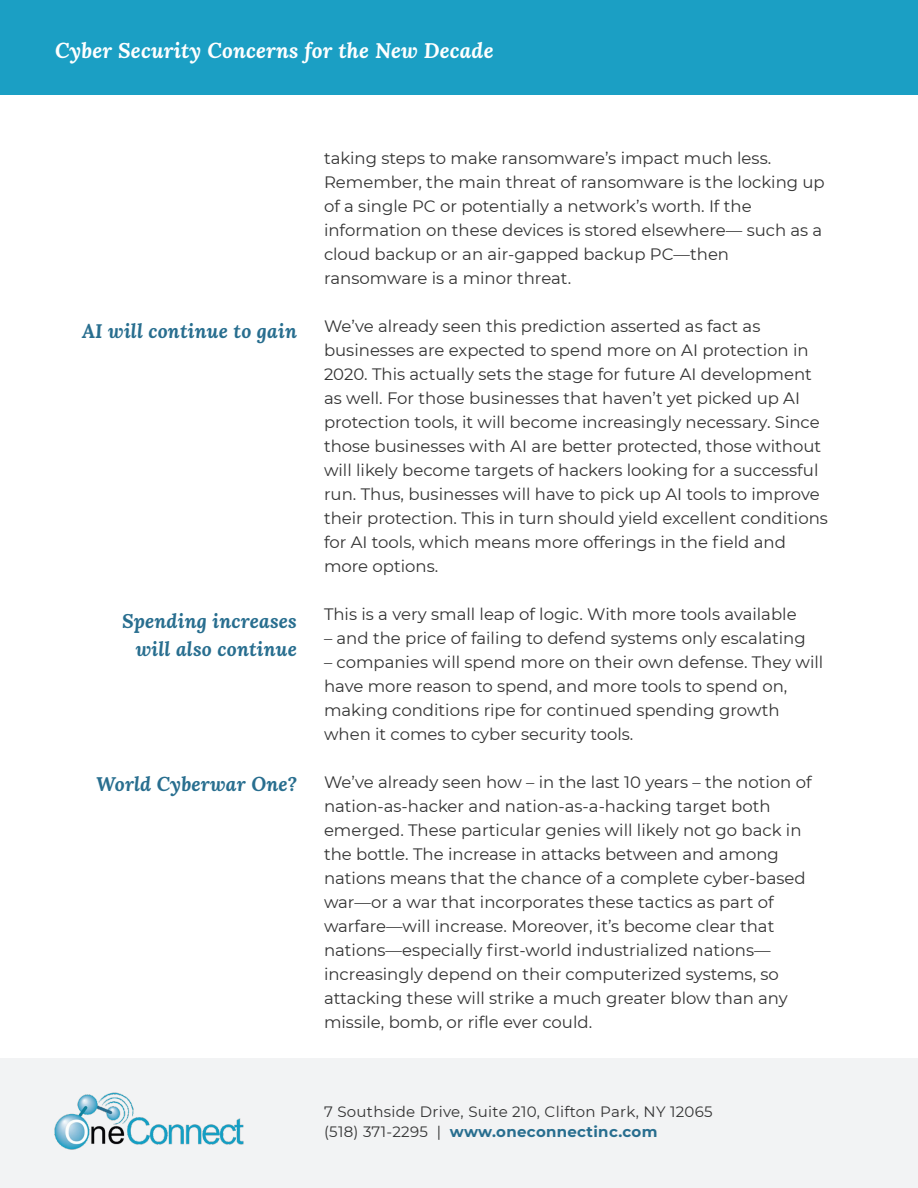
<style>
.page{position:relative;width:918px;height:1188px;background:#fff}
.page>*{position:absolute;margin:0;border:0;box-sizing:border-box;transform-origin:0 0}
.t1{font:italic 700 21px "Lora";letter-spacing:.01em;color:#fff}
.t2{font:italic 700 19.5px/28.5px "Lora";letter-spacing:.01em;color:#286e8f;text-align:right}
.t3{font:16.5px/24px "Montserrat";color:#333}
.t4{font:15px/19.5px "Montserrat";letter-spacing:.02em;color:#333}
.s1{font-weight:700;color:#286e8f}
</style>
<div class="page">
<div style="left:0;top:0;width:918px;height:94px;background:#1b9fc4"></div>
<div style="left:0;top:1058px;width:918px;height:130px;background:#f2f3f4"></div>
<img style="left:54px;top:1092px;width:190px;height:58px">
<p class="t1" style="left:55px;top:36px;width:440px">Cyber Security Concerns for the New Decade</p>
<p class="t2" style="left:82px;top:316px;width:216px">AI will continue to gain</p>
<p class="t2" style="left:122px;top:606px;width:176px">Spending increases will also continue</p>
<p class="t2" style="left:96px;top:769px;width:202px">World Cyberwar One?</p>
<p class="t3" style="left:324px;top:145px;width:502px">taking steps to make ransomware’s impact much less.<br>Remember, the main threat of ransomware is the locking up of a single PC or potentially a network’s worth. If the information on these devices is stored elsewhere— such as a cloud backup or an air-gapped backup PC—then ransomware is a minor threat.</p>
<p class="t3" style="left:324px;top:313px;width:505px">We’ve already seen this prediction asserted as fact as businesses are expected to spend more on AI protection in 2020. This actually sets the stage for future AI development as well. For those businesses that haven’t yet picked up AI protection tools, it will become increasingly necessary. Since those businesses with AI are better protected, those without will likely become targets of hackers looking for a successful run. Thus, businesses will have to pick up AI tools to improve their protection. This in turn should yield excellent conditions for AI tools, which means more offerings in the field and more options.</p>
<p class="t3" style="left:324px;top:601px;width:474px">This is a very small leap of logic. With more tools available</p>
<p class="t3" style="left:324px;top:625px;width:483px">– and the price of failing to defend systems only escalating</p>
<p class="t3" style="left:324px;top:649px;width:501px">– companies will spend more on their own defense. They will have more reason to spend, and more tools to spend on, making conditions ripe for continued spending growth when it comes to cyber security tools.</p>
<p class="t3" style="left:324px;top:769px;width:489px">We’ve already seen how – in the last 10 years – the notion of nation-as-hacker and nation-as-a-hacking target both emerged. These particular genies will likely not go back in the bottle. The increase in attacks between and among nations means that the chance of a complete cyber-based war—or a war that incorporates these tactics as part of warfare—will increase. Moreover, it’s become clear that nations—especially first-world industrialized nations— increasingly depend on their computerized systems, so attacking these will strike a much greater blow than any missile, bomb, or rifle ever could.</p>
<p class="t4" style="left:324px;top:1102px;width:390px">7 Southside Drive, Suite 210, Clifton Park, NY 12065 (518) 371-2295 | <span class="s1">www.oneconnectinc.com</span></p>
</div>
